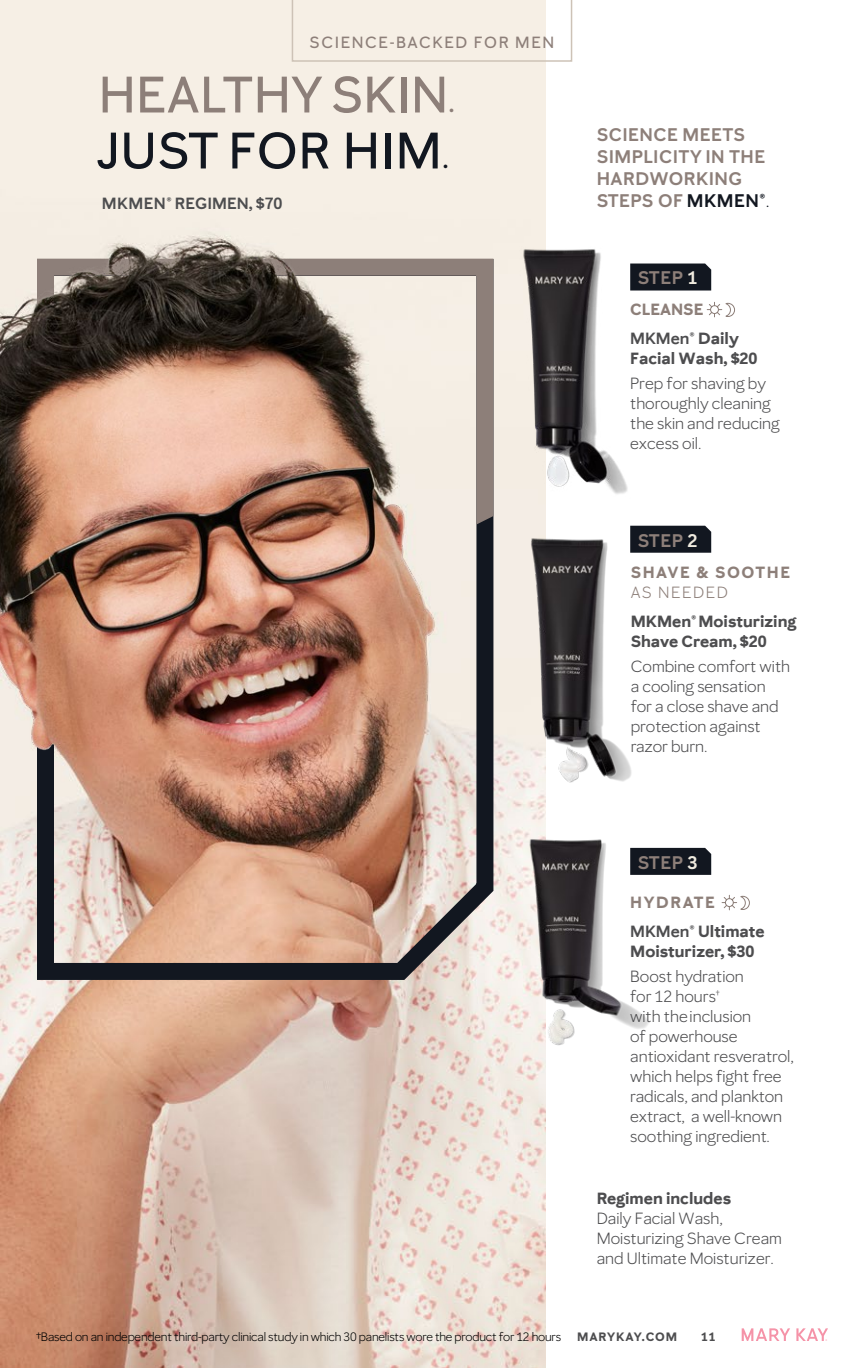
<style>
.page{position:relative;width:864px;height:1368px;background:#fff}
.page>*{position:absolute;margin:0;border:0;box-sizing:border-box;transform-origin:0 0}
.t1{font:500 50.4px "Mary Kay Sans";letter-spacing:.01em;color:#8d7f79}
.t2{font:500 50.4px "Mary Kay Sans";letter-spacing:.02em;color:#121720}
.Primary_-_body_copy{font:600 18px/22px "Mary Kay Sans";letter-spacing:.025em;color:#8d7f79}
.Secondary_-_body_copy{font:600 18px "Mary Kay Sans";letter-spacing:.025em;color:#8d7f79}
.Secondary_-_body_copy-2{font:16px/20px "Mary Kay Sans";color:#4d4d4f}
.Secondary_-_body_copy-3{font:700 16px/20px "Mary Kay Sans";color:#4d4d4f}
.Product_Description_Copy{font:16px/20px "Mary Kay Sans";color:#4d4d4f}
.Subhead_B{font:700 16px/20px "Mary Kay Sans";letter-spacing:.1em;color:#8d7f79}
.Regimen_Header{font:500 16px "Mary Kay Sans";letter-spacing:.1em;color:#8d7f79}
.Product_Description_Copy-2{font:600 16px "Mary Kay Sans";color:#4d4d4f}
.Subhead_B-2{font:700 16px "Mary Kay Sans";color:#8d7f79}
.Footnote{font:12px "Mary Kay Sans";letter-spacing:-.015em;color:#000}
.t3{font:700 12px "Mary Kay Sans";letter-spacing:.08em;color:#4d4d4f}
.s1{font-size:28px}
.s2{color:#121720}
.s3{font-weight:400;color:#121720}
.s4{color:#f0ebdf}
.s5{font-weight:600}
.s6{font-weight:400}
.s7{font-weight:700}
</style>
<div class="page">
<img style="left:1px;top:764px;width:544px;height:604px">
<svg style="left:29px;top:764px;width:473px;height:224px;background:#b69584"></svg>
<img style="left:545px;top:241px;width:86px;height:262px">
<img style="left:518px;top:529px;width:114px;height:262px">
<img style="left:522px;top:829px;width:135px;height:222px">
<img style="left:1px;top:0;width:544px;height:764px">
<svg style="left:742px;top:1328px;width:48px;height:13px"></svg>
<svg style="left:796px;top:1328px;width:32px;height:13px"></svg>
<div style="left:630px;top:264px;width:81px;height:27px;background:#121720"></div>
<div style="left:630px;top:526px;width:81px;height:27px;background:#121720"></div>
<div style="left:630px;top:848px;width:81px;height:27px;background:#121720"></div>
<svg style="left:706px;top:302px;width:29px;height:16px"></svg>
<svg style="left:721px;top:894px;width:29px;height:17px"></svg>
<svg style="left:292px;top:0;width:280px;height:62px;background:#f5eee5"></svg>
<p class="Regimen_Header" style="left:310px;top:33px;width:246px">SCIENCE-BACKED FOR MEN</p>
<p class="t1" style="left:99px;top:64px;width:358px">HEALTHY SKIN<span class="s1">.</span></p>
<p class="t2" style="left:96px;top:120px;width:354px">JUST FOR HIM<span class="s1">.</span></p>
<p class="Product_Description_Copy-2" style="left:102px;top:194px;width:182px">MKMEN® REGIMEN, $70</p>
<p class="Primary_-_body_copy" style="left:597px;top:124px;width:174px">SCIENCE MEETS<br>SIMPLICITY IN THE<br>HARDWORKING<br>STEPS OF <span class="s2">MKMEN®</span><span class="s3">.</span></p>
<p class="Secondary_-_body_copy" style="left:638px;top:267px;width:61px">STEP <span class="s4">1</span></p>
<p class="Subhead_B-2" style="left:630px;top:300px;width:75px">CLEANSE</p>
<p class="Secondary_-_body_copy-3" style="left:630px;top:329px;width:129px"><span class="s5">MKMen®</span> Daily<br>Facial Wash, $20</p>
<p class="Secondary_-_body_copy-2" style="left:630px;top:373px;width:151px">Prep for shaving by thoroughly cleaning the skin and reducing excess oil.</p>
<p class="Secondary_-_body_copy" style="left:638px;top:529px;width:61px">STEP <span class="s4">2</span></p>
<p class="Subhead_B" style="left:631px;top:562px;width:161px">SHAVE &amp; SOOTHE<br><span class="s6">AS NEEDED</span></p>
<p class="Secondary_-_body_copy-3" style="left:631px;top:611px;width:167px">MKMen®Moisturizing<br>Shave Cream, $20</p>
<p class="Secondary_-_body_copy-2" style="left:631px;top:656px;width:161px">Combine comfort with a cooling sensation for a close shave and protection against razor burn.</p>
<p class="Secondary_-_body_copy" style="left:638px;top:851px;width:61px">STEP <span class="s4">3</span></p>
<p class="Subhead_B" style="left:630px;top:893px;width:86px">HYDRATE</p>
<p class="Secondary_-_body_copy-3" style="left:630px;top:922px;width:136px"><span class="s5">MKMen®</span> Ultimate<br>Moisturizer, $30</p>
<p class="Secondary_-_body_copy-2" style="left:630px;top:966px;width:165px">Boost hydration<br>for 12 hours<sup>†<br></sup>with theinclusion<br>of powerhouse antioxidant resveratrol, which helps fight free radicals, and plankton extract, a well-known soothing ingredient.</p>
<p class="Product_Description_Copy" style="left:597px;top:1189px;width:187px"><span class="s7">Regimen includes<br></span>Daily Facial Wash,<br>Moisturizing Shave Cream and Ultimate Moisturizer.</p>
<p class="Footnote" style="left:36px;top:1329px;width:527px">†Based on an independent third-party clinical study in which 30 panelists wore the product for 12 hours</p>
<p class="t3" style="left:577px;top:1329px;width:102px">MARYKAY.COM</p>
<p class="t3" style="left:701px;top:1329px;width:16px">11</p>
</div>
